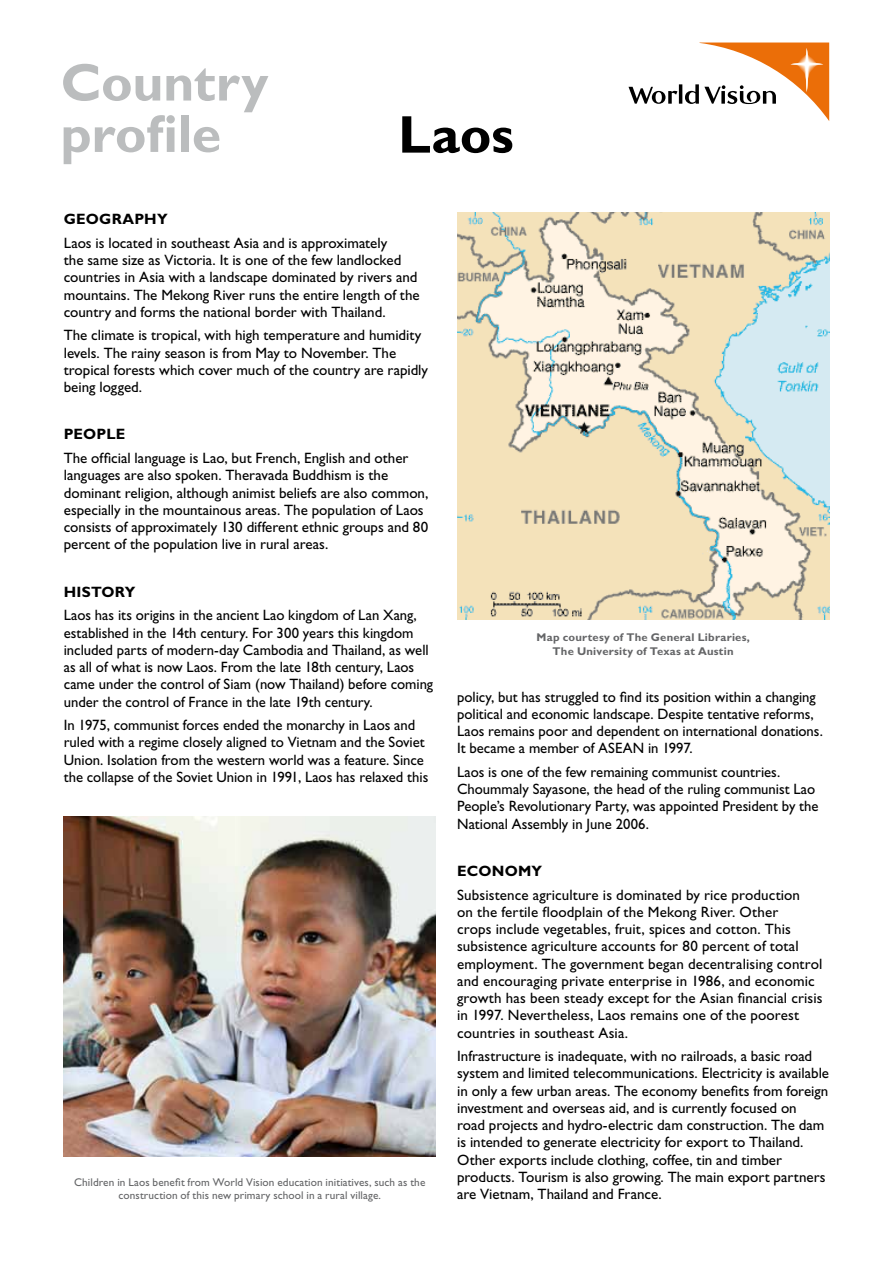
<style>
.page{position:relative;width:893px;height:1263px;background:#fff}
.page>*{position:absolute;margin:0;border:0;box-sizing:border-box;transform-origin:0 0}
.t1{font:700 53.25px/51.4px "Gill Sans";letter-spacing:-.005em;color:#bbbdbe}
.t2{font:700 53.25px "Gill Sans";color:#000}
.t3{font:15px/17.2px "Gill Sans";color:#000}
.t4{font:700 15px "Gill Sans";letter-spacing:.01em;color:#000}
.t5{font:11.25px/13.5px "Gill Sans";letter-spacing:.01em;color:#646567;text-align:center}
.t6{font:700 11.25px/13.5px "Gill Sans";letter-spacing:.02em;color:#646567;text-align:center}
</style>
<div class="page">
<img style="left:457px;top:213px;width:372px;height:406px">
<svg style="left:628px;top:43px;width:201px;height:78px"></svg>
<img style="left:64px;top:816px;width:372px;height:341px">
<h1 class="t1" style="left:61px;top:56px;width:209px">Country profile</h1>
<h1 class="t2" style="left:398px;top:103px;width:117px">Laos</h1>
<p class="t4" style="left:64px;top:210px;width:105px">GEOGRAPHY</p>
<p class="t3" style="left:64px;top:234px;width:357px">Laos is located in southeast Asia and is approximately<br>the same size as Victoria. It is one of the few landlocked countries in Asia with a landscape dominated by rivers and mountains. The Mekong River runs the entire length of the country and forms the national border with Thailand.</p>
<p class="t3" style="left:64px;top:327px;width:366px">The climate is tropical, with high temperature and humidity levels. The rainy season is from May to November. The tropical forests which cover much of the country are rapidly being logged.</p>
<p class="t4" style="left:64px;top:425px;width:63px">PEOPLE</p>
<p class="t3" style="left:64px;top:449px;width:366px">The official language is Lao, but French, English and other languages are also spoken. Theravada Buddhism is the dominant religion, although animist beliefs are also common, especially in the mountainous areas. The population of Laos consists of approximately 130 different ethnic groups and 80 percent of the population live in rural areas.</p>
<p class="t4" style="left:64px;top:583px;width:73px">HISTORY</p>
<p class="t3" style="left:64px;top:606px;width:371px">Laos has its origins in the ancient Lao kingdom of Lan Xang, established in the 14th century. For 300 years this kingdom included parts of modern-day Cambodia and Thailand, as well as all of what is now Laos. From the late 18th century, Laos came under the control of Siam (now Thailand) before coming under the control of France in the late 19th century.</p>
<p class="t3" style="left:64px;top:716px;width:366px">In 1975, communist forces ended the monarchy in Laos and ruled with a regime closely aligned to Vietnam and the Soviet Union. Isolation from the western world was a feature. Since the collapse of the Soviet Union in 1991, Laos has relaxed this</p>
<p class="t5" style="left:74px;top:1175px;width:353px">Children in Laos benefit from World Vision education initiatives, such as the construction of this new primary school in a rural village.</p>
<p class="t6" style="left:536px;top:630px;width:215px">Map courtesy of The General Libraries,<br>The University of Texas at Austin</p>
<p class="t3" style="left:457px;top:688px;width:367px">policy, but has struggled to find its position within a changing political and economic landscape. Despite tentative reforms, Laos remains poor and dependent on international donations.<br>It became a member of ASEAN in 1997.</p>
<p class="t3" style="left:457px;top:763px;width:363px">Laos is one of the few remaining communist countries.<br>Choummaly Sayasone, the head of the ruling communist Lao People’s Revolutionary Party, was appointed President by the National Assembly in June 2006.</p>
<p class="t4" style="left:457px;top:862px;width:87px">ECONOMY</p>
<p class="t3" style="left:457px;top:886px;width:367px">Subsistence agriculture is dominated by rice production<br>on the fertile floodplain of the Mekong River. Other<br>crops include vegetables, fruit, spices and cotton. This subsistence agriculture accounts for 80 percent of total employment. The government began decentralising control and encouraging private enterprise in 1986, and economic growth has been steady except for the Asian financial crisis in 1997. Nevertheless, Laos remains one of the poorest countries in southeast Asia.</p>
<p class="t3" style="left:457px;top:1047px;width:373px">Infrastructure is inadequate, with no railroads, a basic road system and limited telecommunications. Electricity is available in only a few urban areas. The economy benefits from foreign investment and overseas aid, and is currently focused on<br>road projects and hydro-electric dam construction. The dam is intended to generate electricity for export to Thailand.<br>Other exports include clothing, coffee, tin and timber products. Tourism is also growing. The main export partners are Vietnam, Thailand and France.</p>
</div>
